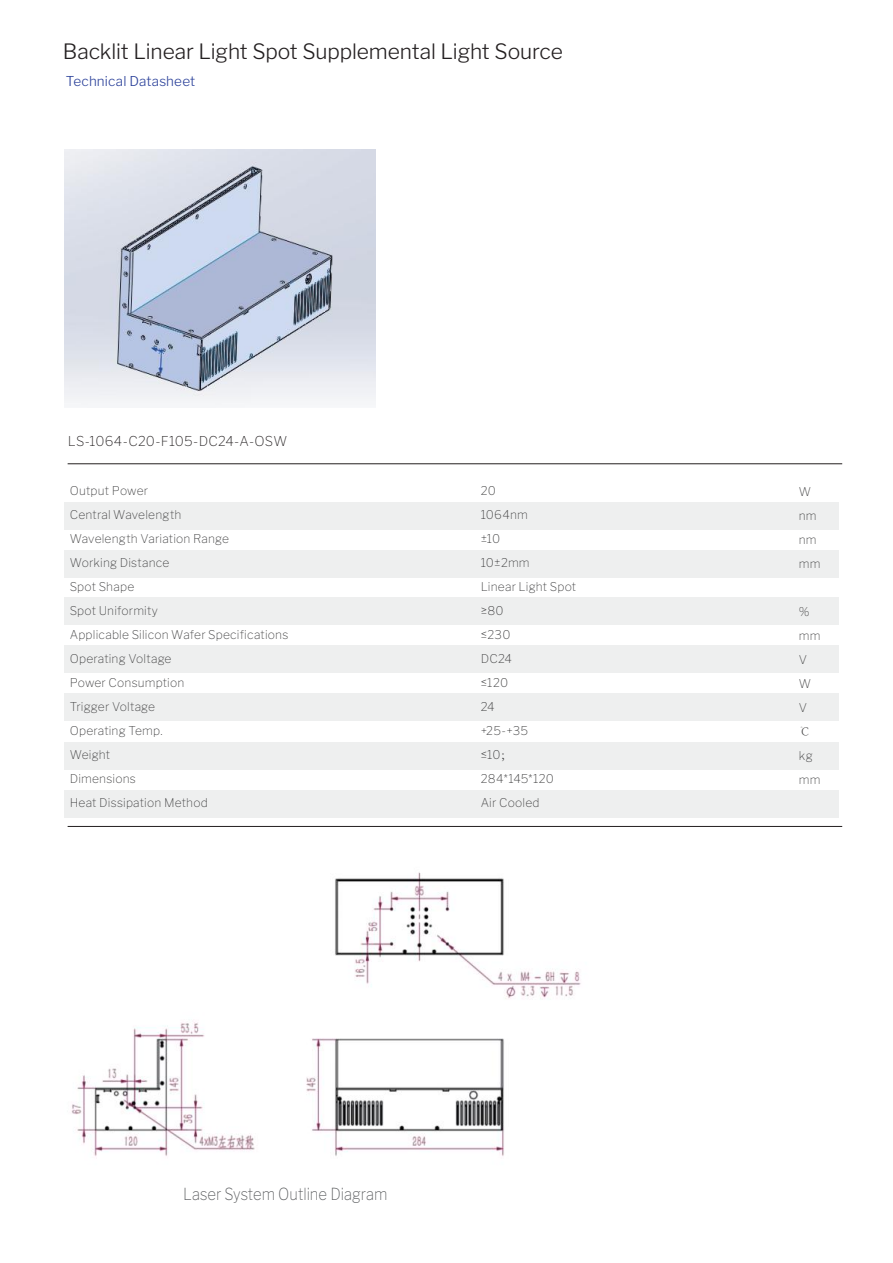
<style>
.page{position:relative;width:893px;height:1263px;background:#fff}
.page>*{position:absolute;margin:0;border:0;box-sizing:border-box;transform-origin:0 0}
.t1{font:100 21px "Libre Franklin";letter-spacing:-.005em;color:#231f20}
.t2{font:100 16.5px "Libre Franklin";color:#595b5d;scale:.9 1}
.t3{font:100 13.5px "Libre Franklin";letter-spacing:.015em;color:#231f20}
.t4{font:100 13.5px "Libre Franklin";letter-spacing:.01em;color:#2b419a}
.t5{font:100 12px/24px "Libre Franklin";letter-spacing:.015em;color:#3e3e3f}
.t6{font:300 12px "Adobe Song Std";color:#3e3e3f}
.s1{font-family:"Adobe Song Std";font-weight:300}
</style>
<div class="page">
<div style="left:64px;top:503px;width:775px;height:27px;background:#eeefef"></div>
<div style="left:64px;top:550px;width:775px;height:27px;background:#eeefef"></div>
<div style="left:64px;top:598px;width:775px;height:27px;background:#eeefef"></div>
<div style="left:64px;top:645px;width:775px;height:28px;background:#eeefef"></div>
<div style="left:64px;top:693px;width:775px;height:27px;background:#eeefef"></div>
<div style="left:64px;top:743px;width:775px;height:27px;background:#eeefef"></div>
<div style="left:64px;top:790px;width:775px;height:28px;background:#eeefef"></div>
<hr style="left:68px;top:463px;width:774px;height:1px;background:#231f20">
<hr style="left:68px;top:826px;width:774px;height:1px;background:#231f20">
<img style="left:64px;top:149px;width:312px;height:256px">
<img style="left:71px;top:872px;width:510px;height:285px">
<h1 class="t1" style="left:63px;top:35px;width:502px">Backlit Linear Light Spot Supplemental Light Source</h1>
<p class="t4" style="left:66px;top:71px;width:131px">Technical Datasheet</p>
<p class="t3" style="left:68px;top:431px;width:221px">LS-1064-C20-F105-DC24-A-OSW</p>
<p class="t5" style="left:70px;top:478px;width:220px">Output Power<br>Central Wavelength<br>Wavelength Variation Range<br>Working Distance<br>Spot Shape<br>Spot Uniformity<br>Applicable Silicon Wafer Specifications<br>Operating Voltage<br>Power Consumption<br>Trigger Voltage<br>Operating Temp.<br>Weight<br>Dimensions<br>Heat Dissipation Method</p>
<p class="t5" style="left:799px;top:478px;width:23px">W nm nm mm</p>
<p class="t5" style="left:481px;top:478px;width:97px">20<br>1064nm<br>±10<br>10±2mm<br>Linear Light Spot ≥80<br>≤230<br>DC24<br>≤120<br>24<br>+25-+35<br>≤10<span class="s1">；<br></span>284*145*120<br>Air Cooled</p>
<p class="t5" style="left:799px;top:598px;width:23px">% mm<br>V<br>W<br>V</p>
<p class="t6" style="left:799px;top:725px;width:13px">℃</p>
<p class="t5" style="left:799px;top:742px;width:23px">kg mm</p>
<h2 class="t2" style="left:183px;top:1181px;width:228px">Laser System Outline Diagram</h2>
</div>
